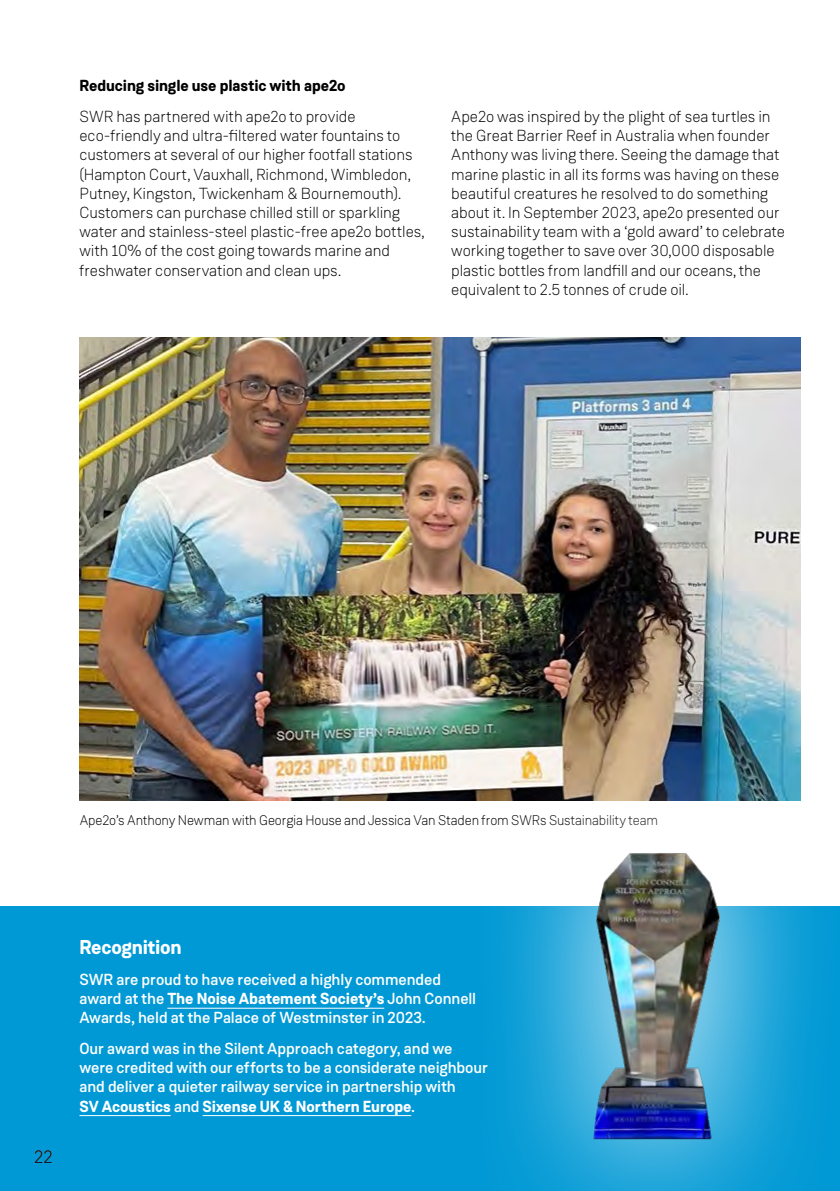
<style>
.page{position:relative;width:840px;height:1191px;background:#fff}
.page>*{position:absolute;margin:0;border:0;box-sizing:border-box;transform-origin:0 0}
.t1{font:700 20px "Weissenhof Grotesk";letter-spacing:-.015em;color:#fff}
.t2{font:300 18px "Weissenhof Grotesk";color:#0c1c2b}
.t3{font:300 16px/19.2px "Weissenhof Grotesk";letter-spacing:-.005em;color:#000}
.t4{font:500 16px/19.2px "Weissenhof Grotesk";letter-spacing:-.005em;color:#fff}
.t5{font:700 16px "Weissenhof Grotesk";letter-spacing:-.005em;color:#000}
.t6{font:300 14px "Weissenhof Grotesk";letter-spacing:-.01em;color:#000}
.s1{font-weight:700}
</style>
<div class="page">
<div style="left:0;top:906px;width:839px;height:285px;background:#0099d5"></div>
<hr style="left:167px;top:1007px;width:217px;height:1px;background:#fff">
<hr style="left:79px;top:1115px;width:92px;height:1px;background:#fff">
<hr style="left:202px;top:1115px;width:209px;height:1px;background:#fff">
<img style="left:80px;top:337px;width:719px;height:463px">
<svg style="left:469px;top:725px;width:340px;height:466px"></svg>
<img style="left:542px;top:830px;width:233px;height:323px">
<p class="t5" style="left:79px;top:76px;width:267px">Reducing single use plastic with ape2o</p>
<p class="t3" style="left:79px;top:107px;width:346px">SWR has partnered with ape2o to provide eco‑friendly and ultra-filtered water fountains to customers at several of our higher footfall stations (Hampton Court, Vauxhall, Richmond, Wimbledon, Putney, Kingston, Twickenham &amp; Bournemouth).<br>Customers can purchase chilled still or sparkling water and stainless-steel plastic-free ape2o bottles, with 10% of the cost going towards marine and freshwater conservation and clean ups.</p>
<p class="t3" style="left:451px;top:107px;width:335px">Ape2o was inspired by the plight of sea turtles in the Great Barrier Reef in Australia when founder Anthony was living there. Seeing the damage that marine plastic in all its forms was having on these beautiful creatures he resolved to do something about it. In September 2023, ape2o presented our sustainability team with a ‘gold award’ to celebrate working together to save over 30,000 disposable plastic bottles from landfill and our oceans, the equivalent to 2.5 tonnes of crude oil.</p>
<p class="t6" style="left:80px;top:812px;width:579px">Ape2o’s Anthony Newman with Georgia House and Jessica Van Staden from SWRs Sustainability team</p>
<p class="t2" style="left:34px;top:1145px;width:20px">22</p>
<p class="t1" style="left:79px;top:935px;width:104px">Recognition</p>
<p class="t4" style="left:79px;top:970px;width:398px">SWR are proud to have received a highly commended award at the <span class="s1">The Noise Abatement Society’s</span> John Connell<br>Awards, held at the Palace of Westminster in 2023.</p>
<p class="t4" style="left:79px;top:1039px;width:410px">Our award was in the Silent Approach category, and we were credited with our efforts to be a considerate neighbour and deliver a quieter railway service in partnership with<br><span class="s1">SV Acoustics</span> and <span class="s1">Sixense UK &amp; Northern Europe</span>.</p>
</div>
